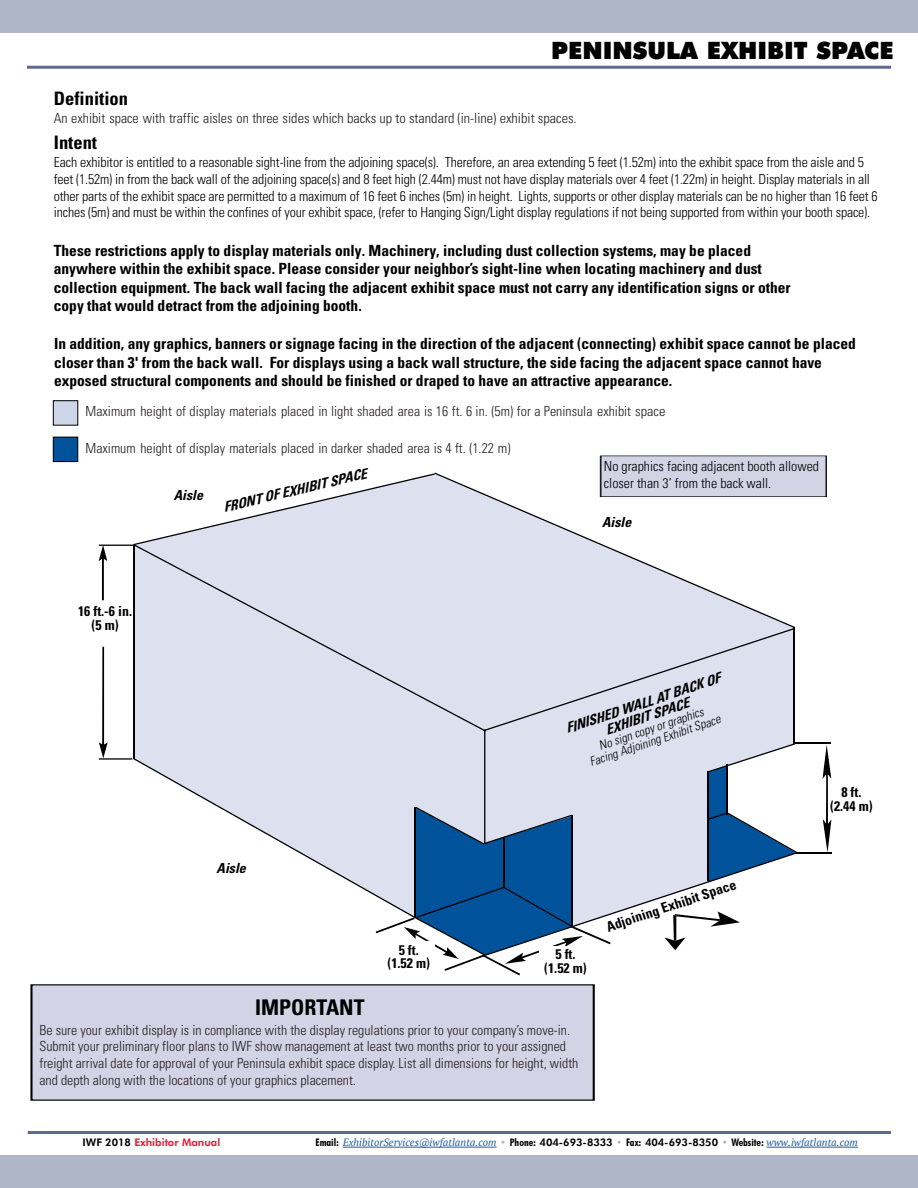
<style>
.page{position:relative;width:918px;height:1188px;background:#fff}
.page>*{position:absolute;margin:0;border:0;box-sizing:border-box;transform-origin:0 0}
.t1{font:900 24px "Futura BT";color:#000}
.t2{font:700 condensed 21.6px "Univers";color:#000}
.t3{font:700 condensed 18.6px "Univers";color:#000}
.t4{font:700 condensed 15.45px/18.6px "Univers";color:#000}
.t5{font:300 condensed 13.95px/16.6px "Univers";letter-spacing:-.01em;color:#000}
.t6{font:300 condensed 13.95px/16.6px "Univers";color:#231f20}
.t7{font:700 condensed 13.95px/14px "Univers";color:#000;text-align:center}
.t8{font:italic 700 condensed 13.95px/14px "Univers";color:#000;text-align:center}
.t9{font:italic 300 condensed 12.3px/12.5px "Univers";color:#000;text-align:center}
.t10{font:italic 10.5px "PT Serif";color:#215e9e}
.t11{font:800 10.5px "Futura BT";color:#e31837}
.s1{color:#000}
.s2{font-family:"Futura BT";font-weight:700;font-style:normal;font-stretch:condensed;color:#000}
.s3{font-family:"Futura BT";font-weight:900;font-style:normal;color:#afb6c8}
.s4{font-family:"Futura BT";font-weight:800;font-style:normal;color:#000}
.s5{font-family:"Futura BT";font-weight:800;font-style:normal;color:#afb6c8}
</style>
<div class="page">
<div style="left:134px;top:732px;width:242px;height:26px;background:#dde1ef"></div>
<svg style="left:99px;top:647px;width:33px;height:113px"></svg>
<hr style="left:796px;top:743px;width:35px;height:1px;background:#000">
<hr style="left:796px;top:852px;width:36px;height:2px;background:#000">
<svg style="left:823px;top:745px;width:8px;height:107px"></svg>
<svg style="left:99px;top:473px;width:335px;height:127px"></svg>
<hr style="left:133px;top:545px;width:1px;height:214px;background:#000">
<div style="left:133px;top:544px;width:301px;height:188px;background:#dde1ef"></div>
<svg style="left:434px;top:473px;width:361px;height:155px;fill:#dde1ef"></svg>
<svg style="left:133px;top:758px;width:243px;height:139px;fill:#dde1ef"></svg>
<svg style="left:376px;top:628px;width:421px;height:348px"></svg>
<div style="left:31px;top:985px;width:561px;height:115px;background:#d4d3e6"></div>
<div style="left:383px;top:941px;width:52px;height:30px;background:#fff"></div>
<div style="left:539px;top:946px;width:53px;height:30px;background:#fff"></div>
<div style="left:53px;top:401px;width:25px;height:24px;background:#cfd5e9"></div>
<div style="left:53px;top:400px;width:25px;height:26px;border:1px solid #000"></div>
<div style="left:53px;top:437px;width:25px;height:25px;background:#00539b"></div>
<div style="left:53px;top:437px;width:25px;height:25px;border:1px solid #000"></div>
<div style="left:599px;top:456px;width:228px;height:41px;background:#d4d3e6"></div>
<div style="left:0;top:0;width:918px;height:32px;background:#afb6c8"></div>
<div style="left:0;top:1156px;width:918px;height:32px;background:#afb6c8"></div>
<hr style="left:343px;top:1147px;width:154px;height:1px;background:#215e9e">
<hr style="left:767px;top:1147px;width:91px;height:1px;background:#215e9e">
<hr style="left:28px;top:1131px;width:863px;height:3px;background:#5f6b8e">
<hr style="left:27px;top:66px;width:864px;height:3px;background:#5f6b8e">
<h1 class="t1" style="left:551px;top:35px;width:344px">PENINSULA EXHIBIT SPACE</h1>
<h3 class="t3" style="left:54px;top:87px;width:76px">Definition</h3>
<p class="t6" style="left:54px;top:110px;width:524px">An exhibit space with traffic aisles on three sides which backs up to standard (in-line) exhibit spaces.</p>
<h3 class="t3" style="left:54px;top:131px;width:45px">Intent</h3>
<p class="t5" style="left:54px;top:154px;width:825px">Each exhibitor is entitled to a reasonable sight-line from the adjoining space(s). Therefore, an area extending 5 feet (1.52m) into the exhibit space from the aisle and 5 feet (1.52m) in from the back wall of the adjoining space(s) and 8 feet high (2.44m) must not have display materials over 4 feet (1.22m) in height. Display materials in all other parts of the exhibit space are permitted to a maximum of 16 feet 6 inches (5m) in height. Lights, supports or other display materials can be no higher than 16 feet 6 inches (5m) and must be within the confines of your exhibit space, (refer to Hanging Sign/Light display regulations if not being supported from within your booth space).</p>
<p class="t4" style="left:54px;top:241px;width:738px">These restrictions apply to display materials only. Machinery, including dust collection systems, may be placed anywhere within the exhibit space. Please consider your neighbor’s sight-line when locating machinery and dust collection equipment. The back wall facing the adjacent exhibit space must not carry any identification signs or other copy that would detract from the adjoining booth.</p>
<p class="t4" style="left:54px;top:334px;width:803px">In addition, any graphics, banners or signage facing in the direction of the adjacent (connecting) exhibit space cannot be placed closer than 3' from the back wall. For displays using a back wall structure, the side facing the adjacent space cannot have exposed structural components and should be finished or draped to have an attractive appearance.</p>
<p class="t6" style="left:86px;top:403px;width:581px">Maximum height of display materials placed in light shaded area is 16 ft. 6 in. (5m) for a Peninsula exhibit space</p>
<p class="t6" style="left:86px;top:440px;width:427px">Maximum height of display materials placed in darker shaded area is 4 ft. (1.22 m)</p>
<p class="t8" style="left:174px;top:488px;width:31px">Aisle</p>
<p class="t8" style="left:222px;top:500px;width:148px;rotate:-13deg">FRONT OF EXHIBIT SPACE</p>
<p class="t5" style="left:604px;top:458px;width:217px">No graphics facing adjacent booth allowed closer than 3’ from the back wall.</p>
<p class="t8" style="left:602px;top:515px;width:31px">Aisle</p>
<p class="t7" style="left:78px;top:604px;width:56px">16 ft.-6 in. (5 m)</p>
<p class="t8" style="left:217px;top:861px;width:31px">Aisle</p>
<p class="t8" style="left:564px;top:721px;width:163px;rotate:-18deg">FINISHED WALL AT BACK OF<br>EXHIBIT SPACE</p>
<p class="t9" style="left:584px;top:744px;width:139px;rotate:-18deg">No sign copy or graphics<br>Facing Adjoining Exhibit Space</p>
<p class="t7" style="left:387px;top:943px;width:44px">5 ft. (1.52 m)</p>
<p class="t7" style="left:544px;top:947px;width:44px">5 ft. (1.52 m)</p>
<p class="t7" style="left:604px;top:920px;width:137px;rotate:-18deg">Adjoining Exhibit Space</p>
<h2 class="t2" style="left:255px;top:994px;width:111px">IMPORTANT</h2>
<p class="t6" style="left:39px;top:1021px;width:540px">Be sure your exhibit display is in compliance with the display regulations prior to your company’s move-in.<br>Submit your preliminary floor plans to IWF show management at least two months prior to your assigned freight arrival date for approval of your Peninsula exhibit space display. List all dimensions for height, width and depth along with the locations of your graphics placement.</p>
<p class="t7" style="left:830px;top:785px;width:44px">8 ft. (2.44 m)</p>
<p class="t11" style="left:82px;top:1136px;width:139px"><span class="s1">IWF 2018</span> Exhibitor Manual</p>
<p class="t10" style="left:316px;top:1136px;width:544px"><span class="s2">Email:</span> ExhibitorServices@iwfatlanta.com <span class="s3">•</span> <span class="s2">Phone:</span> <span class="s4">404-693-8333</span> <span class="s5">•</span> <span class="s2">Fax:</span> <span class="s4">404-693-8350</span> <span class="s5">•</span> <span class="s2">Website:</span> www.iwfatlanta.com</p>
</div>
